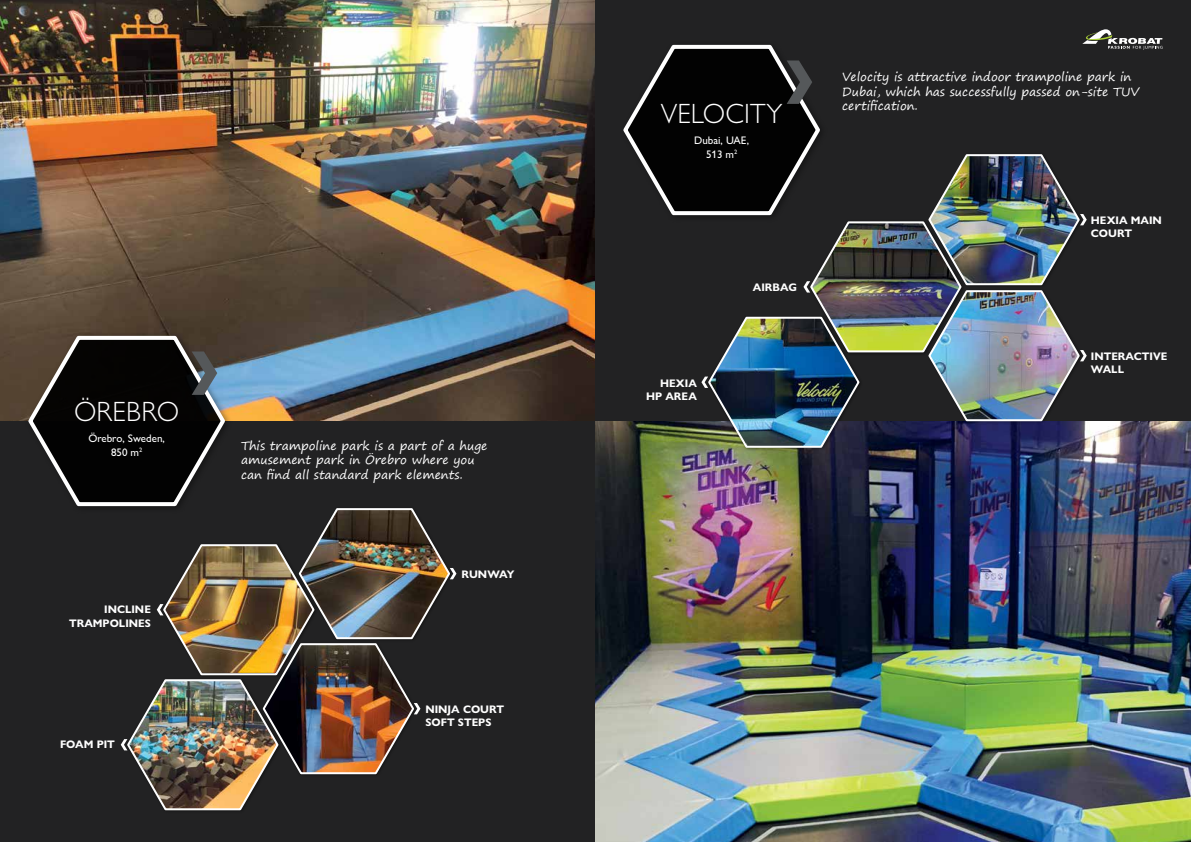
<style>
.page{position:relative;width:1191px;height:842px;background:#fff}
.page>*{position:absolute;margin:0;border:0;box-sizing:border-box;transform-origin:0 0}
.t1{font:300 28px "Gill Sans Nova";color:#fff}
.t2{font:12px/14.4px "Segoe Print";color:#fff}
.t3{font:700 11px/13.2px "Gill Sans Nova";color:#fff}
.t4{font:500 11px/13.2px "Gill Sans Nova";color:#fff;text-align:center}
</style>
<div class="page">
<div style="left:0;top:0;width:595px;height:842px;background:#222223"></div>
<img style="left:0;top:0;width:595px;height:421px">
<img style="left:26px;top:332px;width:430px;height:479px">
<div style="left:596px;top:0;width:595px;height:842px;background:#222223"></div>
<img style="left:595px;top:421px;width:596px;height:421px">
<img style="left:620px;top:29px;width:542px;height:420px">
<h1 class="t1" style="left:74px;top:394px;width:106px">ÖREBRO</h1>
<p class="t4" style="left:88px;top:432px;width:78px">Örebro, Sweden,<br>850 m<sup>2</sup></p>
<p class="t3" style="left:69px;top:603px;width:83px;text-align:right">INCLINE<br>TRAMPOLINES</p>
<p class="t3" style="left:60px;top:738px;width:56px">FOAM PIT</p>
<p class="t2" style="left:241px;top:438px;width:248px">This trampoline park is a part of a huge amusement park in Örebro where you can find all standard park elements.</p>
<p class="t3" style="left:461px;top:568px;width:55px">RUNWAY</p>
<p class="t3" style="left:425px;top:703px;width:80px">NINJA COURT<br>SOFT STEPS</p>
<h1 class="t1" style="left:661px;top:96px;width:123px">VELOCITY</h1>
<p class="t4" style="left:694px;top:134px;width:57px">Dubai, UAE,<br>513 m<sup>2</sup></p>
<p class="t3" style="left:646px;top:377px;width:52px;text-align:right">HEXIA<br>HP AREA</p>
<p class="t3" style="left:753px;top:281px;width:45px">AIRBAG</p>
<p class="t2" style="left:842px;top:69px;width:298px">Velocity is attractive indoor trampoline park in<br>Dubai, which has successfully passed on-site TUV certification.</p>
<p class="t3" style="left:1090px;top:214px;width:73px">HEXIA MAIN<br>COURT</p>
<p class="t3" style="left:1090px;top:349px;width:78px">INTERACTIVE<br>WALL</p>
</div>
